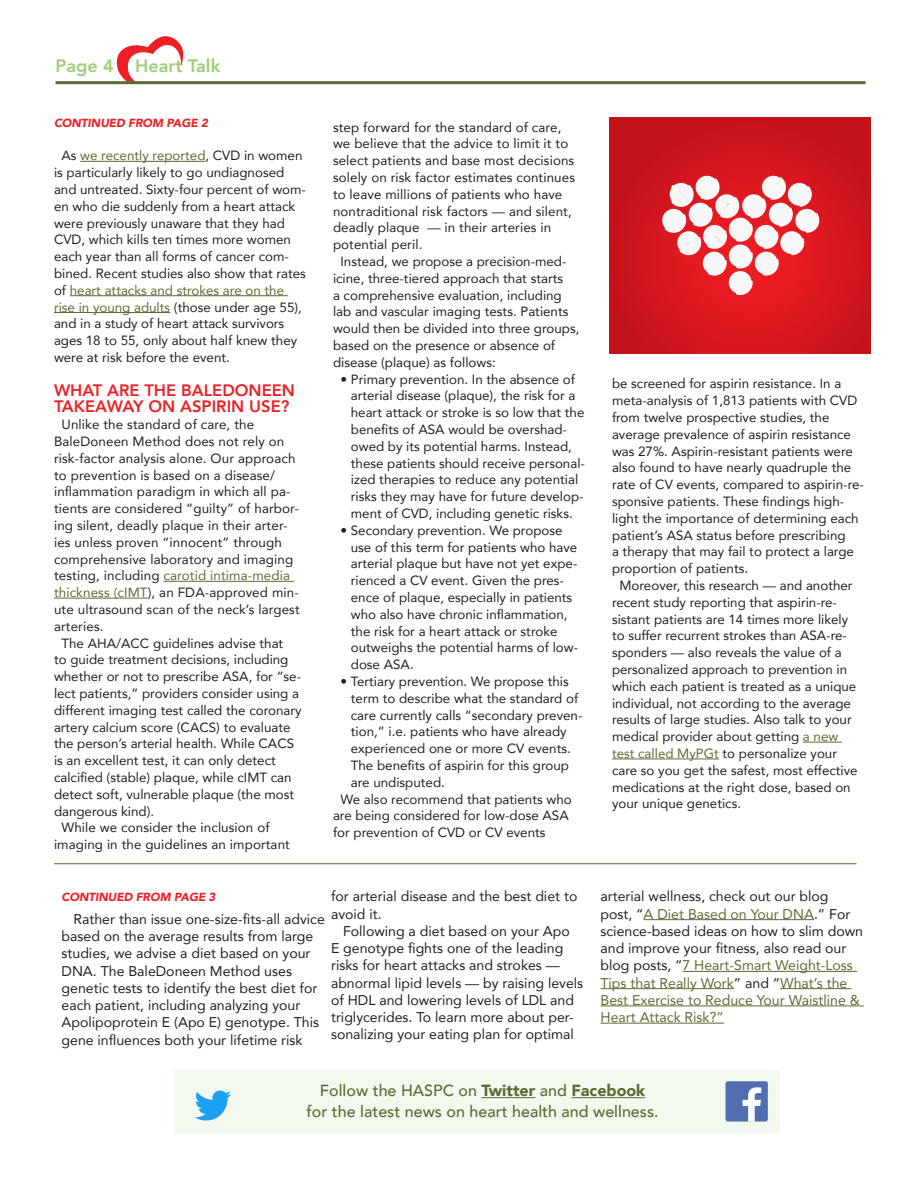
<style>
.page{position:relative;width:918px;height:1188px;background:#fff}
.page>*{position:absolute;margin:0;border:0;box-sizing:border-box;transform-origin:0 0}
.t1{font:800 18px "Avenir";color:#9dcf77}
.t2{font:800 16.5px/16.8px "Avenir";color:#ee2026}
.t3{font:500 16.05px/20.4px "Avenir";color:#5a6c34;text-align:center}
.t4{font:14.1px/17.2px "Avenir";color:#231f20}
.t5{font:13.35px/16.8px "Avenir";color:#231f20}
.t6{font:italic 900 11.7px "Avenir";letter-spacing:-.01em;color:#ee2026}
.s1{color:#5a6c34}
.s2{font-weight:900}
</style>
<div class="page">
<svg style="left:116px;top:36px;width:68px;height:45px"></svg>
<hr style="left:56px;top:81px;width:810px;height:3px;background:#5a6c34">
<div style="left:174px;top:1071px;width:606px;height:63px;background:#f3f9ef"></div>
<hr style="left:481px;top:1097px;width:54px;height:1px;background:#5a6c34">
<hr style="left:571px;top:1097px;width:74px;height:1px;background:#5a6c34">
<svg style="left:194px;top:1091px;width:37px;height:30px"></svg>
<div style="left:726px;top:1081px;width:42px;height:41px;background:#506eb1;border-radius:2px"></div>
<svg style="left:743px;top:1087px;width:18px;height:35px"></svg>
<hr style="left:80px;top:161px;width:125px;height:1px;background:#5a6c34">
<hr style="left:70px;top:295px;width:218px;height:1px;background:#5a6c34">
<hr style="left:54px;top:312px;width:116px;height:1px;background:#5a6c34">
<hr style="left:164px;top:581px;width:130px;height:1px;background:#5a6c34">
<hr style="left:54px;top:598px;width:94px;height:1px;background:#5a6c34">
<hr style="left:803px;top:742px;width:39px;height:1px;background:#5a6c34">
<hr style="left:612px;top:759px;width:107px;height:1px;background:#5a6c34">
<svg style="left:610px;top:117px;width:261px;height:237px"></svg>
<svg style="left:662px;top:209px;width:23px;height:23px"></svg>
<svg style="left:665px;top:175px;width:156px;height:120px"></svg>
<hr style="left:54px;top:863px;width:802px;height:1px;background:#5a6c34">
<hr style="left:644px;top:919px;width:170px;height:1px;background:#5a6c34">
<hr style="left:683px;top:971px;width:174px;height:1px;background:#5a6c34">
<hr style="left:601px;top:988px;width:133px;height:1px;background:#5a6c34">
<hr style="left:780px;top:988px;width:71px;height:1px;background:#5a6c34">
<hr style="left:601px;top:1006px;width:263px;height:1px;background:#5a6c34">
<hr style="left:601px;top:1023px;width:123px;height:1px;background:#5a6c34">
<p class="t1" style="left:56px;top:52px;width:166px">Page 4 Heart Talk</p>
<p class="t6" style="left:54px;top:113px;width:156px">CONTINUED FROM PAGE 2</p>
<p class="t5" style="left:54px;top:147px;width:254px;text-indent:8px">As <span class="s1">we recently reported</span>, CVD in women is particularly likely to go undiagnosed and untreated. Sixty-four percent of wom&shy;en who die suddenly from a heart attack were previously unaware that they had CVD, which kills ten times more women each year than all forms of cancer com&shy;bined. Recent studies also show that rates of <span class="s1">heart attacks and strokes are on the rise in young adults</span> (those under age 55), and in a study of heart attack survivors ages 18 to 55, only about half knew they were at risk before the event.</p>
<p class="t2" style="left:54px;top:381px;width:243px">WHAT ARE THE BALEDONEEN<br>TAKEAWAY ON ASPIRIN USE?</p>
<p class="t5" style="left:54px;top:416px;width:247px;text-indent:8px">Unlike the standard of care, the BaleDoneen Method does not rely on risk-factor analysis alone. Our approach to prevention is based on a disease/ inflammation paradigm in which all pa&shy;tients are considered “guilty” of harbor&shy;ing silent, deadly plaque in their arter&shy;ies unless proven “innocent” through comprehensive laboratory and imaging testing, including <span class="s1">carotid intima-media thickness (cIMT</span>), an FDA-approved min&shy;ute ultrasound scan of the neck’s largest arteries.</p>
<p class="t5" style="left:54px;top:634px;width:249px;text-indent:8px">The AHA/ACC guidelines advise that<br>to guide treatment decisions, including whether or not to prescribe ASA, for “se&shy;lect patients,” providers consider using a different imaging test called the coronary artery calcium score (CACS) to evaluate the person’s arterial health. While CACS is an excellent test, it can only detect calcified (stable) plaque, while cIMT can detect soft, vulnerable plaque (the most dangerous kind).</p>
<p class="t5" style="left:54px;top:819px;width:237px;text-indent:8px">While we consider the inclusion of imaging in the guidelines an important</p>
<p class="t5" style="left:333px;top:118px;width:244px">step forward for the standard of care, we believe that the advice to limit it to select patients and base most decisions solely on risk factor estimates continues to leave millions of patients who have nontraditional risk factors — and silent, deadly plaque — in their arteries in potential peril.</p>
<p class="t5" style="left:333px;top:252px;width:248px;text-indent:8px">Instead, we propose a precision-med&shy;icine, three-tiered approach that starts<br>a comprehensive evaluation, including lab and vascular imaging tests. Patients would then be divided into three groups, based on the presence or absence of disease (plaque) as follows:</p>
<p class="t5" style="left:351px;top:370px;width:236px;text-indent:-10px">• Primary prevention. In the absence of arterial disease (plaque), the risk for a heart attack or stroke is so low that the benefits of ASA would be overshad&shy;owed by its potential harms. Instead, these patients should receive personal&shy;ized therapies to reduce any potential risks they may have for future develop&shy;ment of CVD, including genetic risks.</p>
<p class="t5" style="left:351px;top:521px;width:229px;text-indent:-10px">• Secondary prevention. We propose use of this term for patients who have arterial plaque but have not yet expe&shy;rienced a CV event. Given the pres&shy;ence of plaque, especially in patients who also have chronic inflammation, the risk for a heart attack or stroke outweighs the potential harms of low&shy;dose ASA.</p>
<p class="t5" style="left:351px;top:672px;width:233px;text-indent:-10px">• Tertiary prevention. We propose this term to describe what the standard of care currently calls “secondary preven&shy;tion,” i.e. patients who have already experienced one or more CV events.<br>The benefits of aspirin for this group are undisputed.</p>
<p class="t5" style="left:333px;top:790px;width:240px;text-indent:8px">We also recommend that patients who are being considered for low-dose ASA for prevention of CVD or CV events</p>
<p class="t4" style="left:331px;top:887px;width:248px">for arterial disease and the best diet to avoid it.</p>
<p class="t4" style="left:331px;top:922px;width:254px;text-indent:12px">Following a diet based on your Apo<br>E genotype fights one of the leading risks for heart attacks and strokes — abnormal lipid levels — by raising levels of HDL and lowering levels of LDL and triglycerides. To learn more about per&shy;sonalizing your eating plan for optimal</p>
<p class="t6" style="left:62px;top:887px;width:156px">CONTINUED FROM PAGE 3</p>
<p class="t4" style="left:62px;top:910px;width:265px;text-indent:12px">Rather than issue one-size-fits-all advice based on the average results from large studies, we advise a diet based on your DNA. The BaleDoneen Method uses genetic tests to identify the best diet for each patient, including analyzing your Apolipoprotein E (Apo E) genotype. This gene influences both your lifetime risk</p>
<p class="t5" style="left:612px;top:375px;width:254px">be screened for aspirin resistance. In a meta-analysis of 1,813 patients with CVD from twelve prospective studies, the average prevalence of aspirin resistance was 27%. Aspirin-resistant patients were also found to have nearly quadruple the rate of CV events, compared to aspirin-re&shy;sponsive patients. These findings high&shy;light the importance of determining each patient’s ASA status before prescribing<br>a therapy that may fail to protect a large proportion of patients.</p>
<p class="t5" style="left:612px;top:577px;width:247px;text-indent:8px">Moreover, this research — and another recent study reporting that aspirin-re&shy;sistant patients are 14 times more likely to suffer recurrent strokes than ASA-re&shy;sponders — also reveals the value of a personalized approach to prevention in which each patient is treated as a unique individual, not according to the average results of large studies. Also talk to your medical provider about getting <span class="s1">a new test called MyPGt</span> to personalize your care so you get the safest, most effective medications at the right dose, based on your unique genetics.</p>
<p class="t4" style="left:601px;top:887px;width:264px">arterial wellness, check out our blog post, “<span class="s1">A Diet Based on Your DNA</span>.” For science-based ideas on how to slim down and improve your fitness, also read our blog posts, “<span class="s1">7 Heart-Smart Weight-Loss Tips that Really Work</span>” and “<span class="s1">What’s the Best Exercise to Reduce Your Waistline &amp; Heart Attack Risk?”</span></p>
<p class="t3" style="left:307px;top:1080px;width:354px">Follow the HASPC on <span class="s2">Twitter</span> and <span class="s2">Facebook<br></span>for the latest news on heart health and wellness.</p>
</div>
